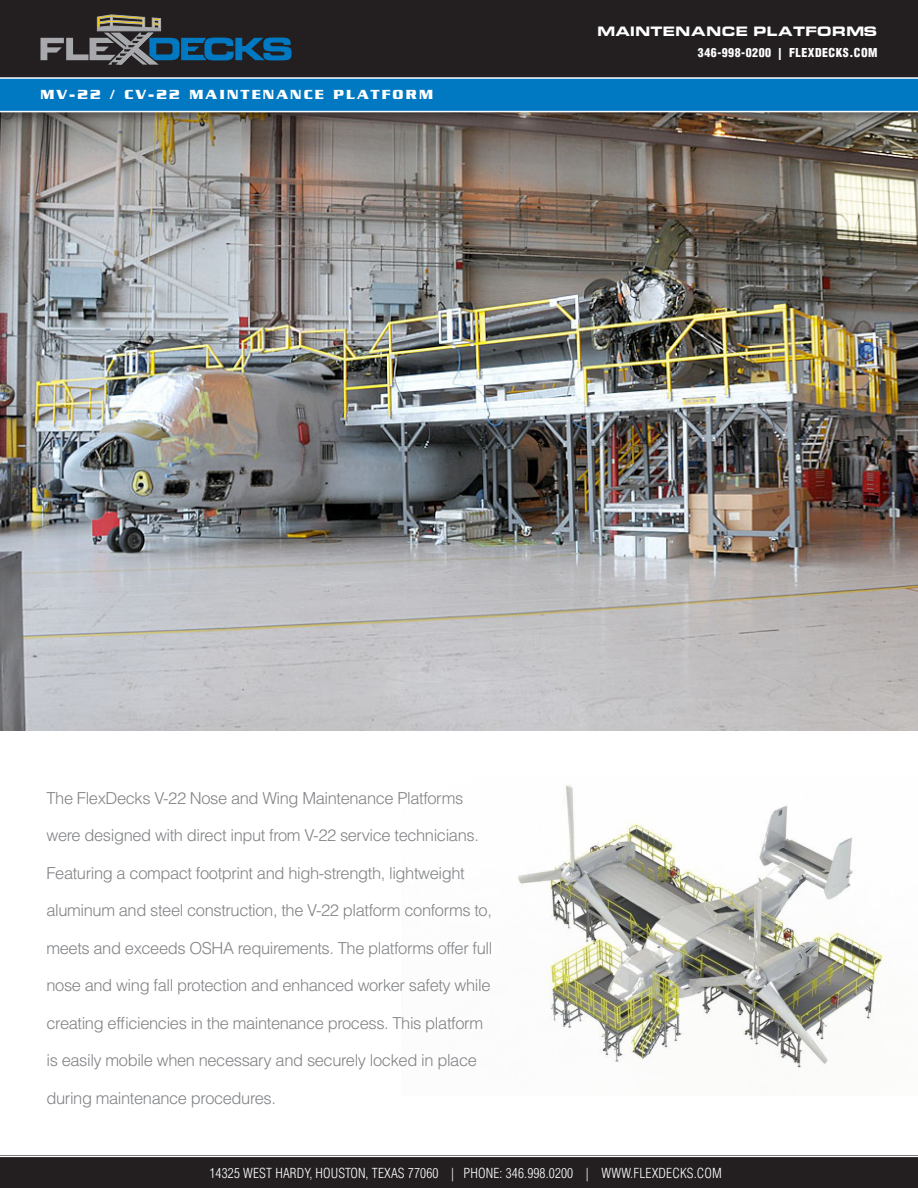
<style>
.page{position:relative;width:918px;height:1188px;background:#fff}
.page>*{position:absolute;margin:0;border:0;box-sizing:border-box;transform-origin:0 0}
.Reg_Column_Type_smal{font:300 16.5px "Helvetica";letter-spacing:-.025em;color:#808285}
.t1{font:700 14.25px "Serpentine";letter-spacing:.15em;color:#fff}
.t2{font:14.1px "Eurostile Extended Black DTC";color:#fff}
.t3{font:300 condensed 13.5px "Helvetica";letter-spacing:.01em;color:#fff}
.t4{font:900 condensed 12px "Helvetica";letter-spacing:.04em;color:#fff}
</style>
<div class="page">
<img style="left:518px;top:785px;width:369px;height:283px">
<img style="left:0;top:125px;width:918px;height:606px">
<div style="left:0;top:0;width:918px;height:83px;background:#231f20"></div>
<div style="left:0;top:1156px;width:918px;height:32px;background:#231f20"></div>
<div style="left:0;top:75px;width:918px;height:50px;background:#231f20;opacity:.5"></div>
<div style="left:0;top:78px;width:918px;height:33px;background:#0079c2"></div>
<hr style="left:0;top:77px;width:918px;height:2px;background:#fff">
<hr style="left:0;top:111px;width:918px;height:1px;background:#fff">
<hr style="left:0;top:1156px;width:918px;height:1px;background:#fff">
<svg style="left:40px;top:14px;width:252px;height:51px"></svg>
<p class="t1" style="left:40px;top:87px;width:394px">MV-22 / CV-22 MAINTENANCE PLATFORM</p>
<p class="t2" style="left:597px;top:23px;width:282px">MAINTENANCE PLATFORMS</p>
<p class="t4" style="left:698px;top:45px;width:181px">346-998-0200 | FLEXDECKS.COM</p>
<p class="Reg_Column_Type_smal" style="left:46px;top:787px;width:418px">The FlexDecks V-22 Nose and Wing Maintenance Platforms</p>
<p class="Reg_Column_Type_smal" style="left:46px;top:825px;width:434px">were designed with direct input from V-22 service technicians.</p>
<p class="Reg_Column_Type_smal" style="left:46px;top:862px;width:420px">Featuring a compact footprint and high-strength, lightweight</p>
<p class="Reg_Column_Type_smal" style="left:46px;top:900px;width:447px">aluminum and steel construction, the V-22 platform conforms to,</p>
<p class="Reg_Column_Type_smal" style="left:46px;top:937px;width:447px">meets and exceeds OSHA requirements. The platforms offer full</p>
<p class="Reg_Column_Type_smal" style="left:46px;top:975px;width:446px">nose and wing fall protection and enhanced worker safety while</p>
<p class="Reg_Column_Type_smal" style="left:46px;top:1012px;width:438px">creating efficiencies in the maintenance process. This platform</p>
<p class="Reg_Column_Type_smal" style="left:46px;top:1050px;width:432px">is easily mobile when necessary and securely locked in place</p>
<p class="Reg_Column_Type_smal" style="left:46px;top:1087px;width:231px">during maintenance procedures.</p>
<p class="t3" style="left:210px;top:1165px;width:514px">14325 WEST HARDY, HOUSTON, TEXAS 77060 | PHONE: 346.998.0200 | WWW.FLEXDECKS.COM</p>
</div>
